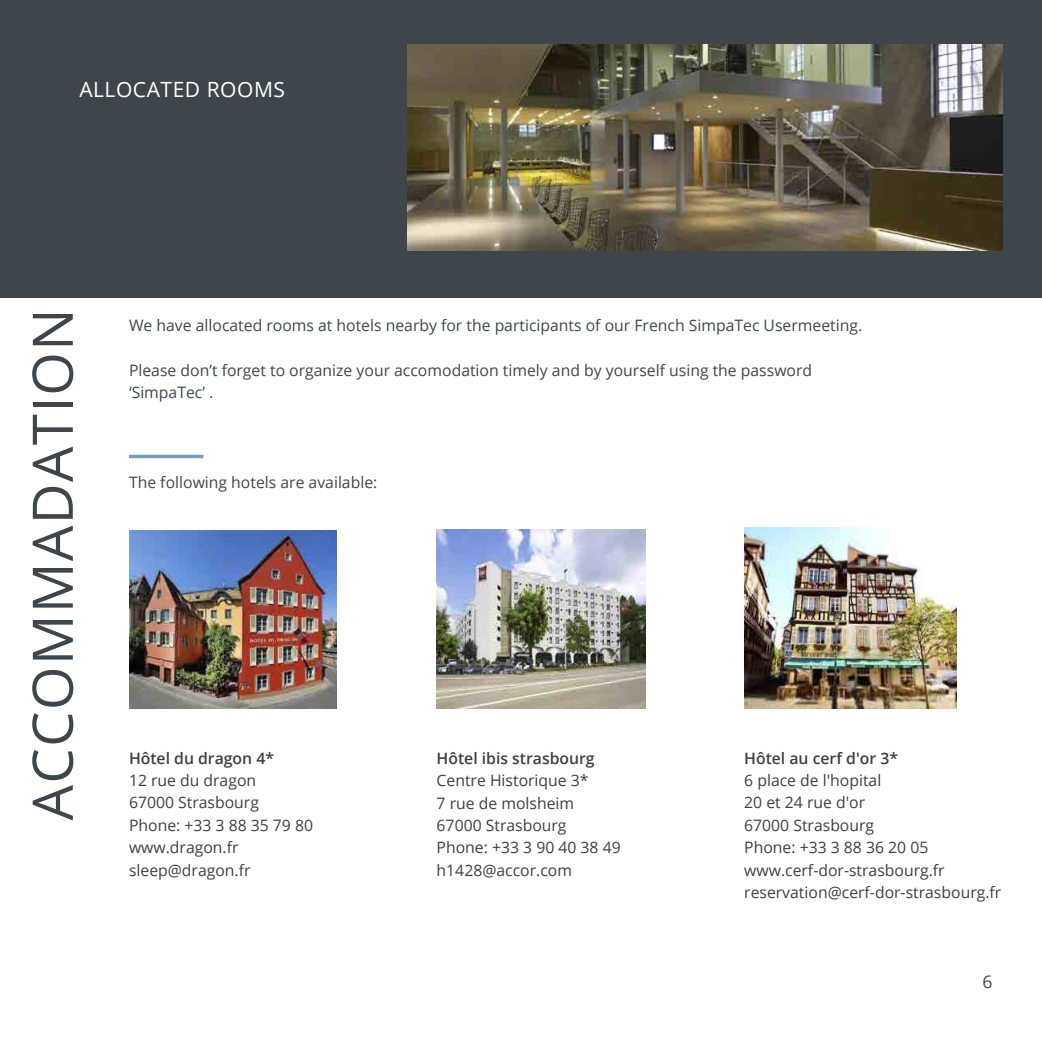
<style>
.page{position:relative;width:1042px;height:1042px;background:#fff}
.page>*{position:absolute;margin:0;border:0;box-sizing:border-box;transform-origin:0 0}
.t1{font:56px "Open Sans";letter-spacing:.025em;color:#3e464c}
.t2{font:21px "Open Sans";letter-spacing:.025em;color:#fff}
.t3{font:17.5px "Open Sans";color:#3e474d}
.t4{font:15.75px/22.4px "Open Sans";color:#3f3f41}
.t5{font:15.75px/22.4px "Open Sans";color:#3e464c}
.t6{font:600 15.75px "Open Sans";color:#3f3f41}
</style>
<div class="page">
<div style="left:0;top:0;width:1042px;height:298px;background:#3e464c"></div>
<hr style="left:129px;top:455px;width:74px;height:3px;background:#74a0bc">
<img style="left:129px;top:531px;width:207px;height:177px">
<img style="left:437px;top:529px;width:208px;height:179px">
<img style="left:744px;top:527px;width:212px;height:181px">
<img style="left:407px;top:45px;width:595px;height:205px">
<h2 class="t2" style="left:79px;top:75px;width:207px">ALLOCATED ROOMS</h2>
<h1 class="t1" style="left:14px;top:820px;width:513px;rotate:-90deg">ACCOMMADATION</h1>
<p class="t5" style="left:129px;top:314px;width:735px">We have allocated rooms at hotels nearby for the participants of our French SimpaTec Usermeeting.</p>
<p class="t5" style="left:129px;top:358px;width:685px">Please don’t forget to organize your accomodation timely and by yourself using the password ‘SimpaTec’ .</p>
<p class="t5" style="left:129px;top:470px;width:250px">The following hotels are available:</p>
<p class="t6" style="left:129px;top:747px;width:146px">Hôtel du dragon 4*</p>
<p class="t4" style="left:129px;top:769px;width:186px">12 rue du dragon<br>67000 Strasbourg<br>Phone: +33 3 88 35 79 80 www.dragon.fr sleep@dragon.fr</p>
<p class="t6" style="left:437px;top:747px;width:160px">Hôtel ibis strasbourg</p>
<p class="t4" style="left:437px;top:769px;width:186px">Centre Historique 3*<br>7 rue de molsheim<br>67000 Strasbourg<br>Phone: +33 3 90 40 38 49 h1428@accor.com</p>
<p class="t6" style="left:744px;top:747px;width:155px">Hôtel au cerf d'or 3*</p>
<p class="t4" style="left:744px;top:769px;width:259px">6 place de l'hopital<br>20 et 24 rue d'or<br>67000 Strasbourg<br>Phone: +33 3 88 36 20 05 www.cerf-dor-strasbourg.fr reservation@cerf-dor-strasbourg.fr</p>
<p class="t3" style="left:982px;top:969px;width:12px">6</p>
</div>
